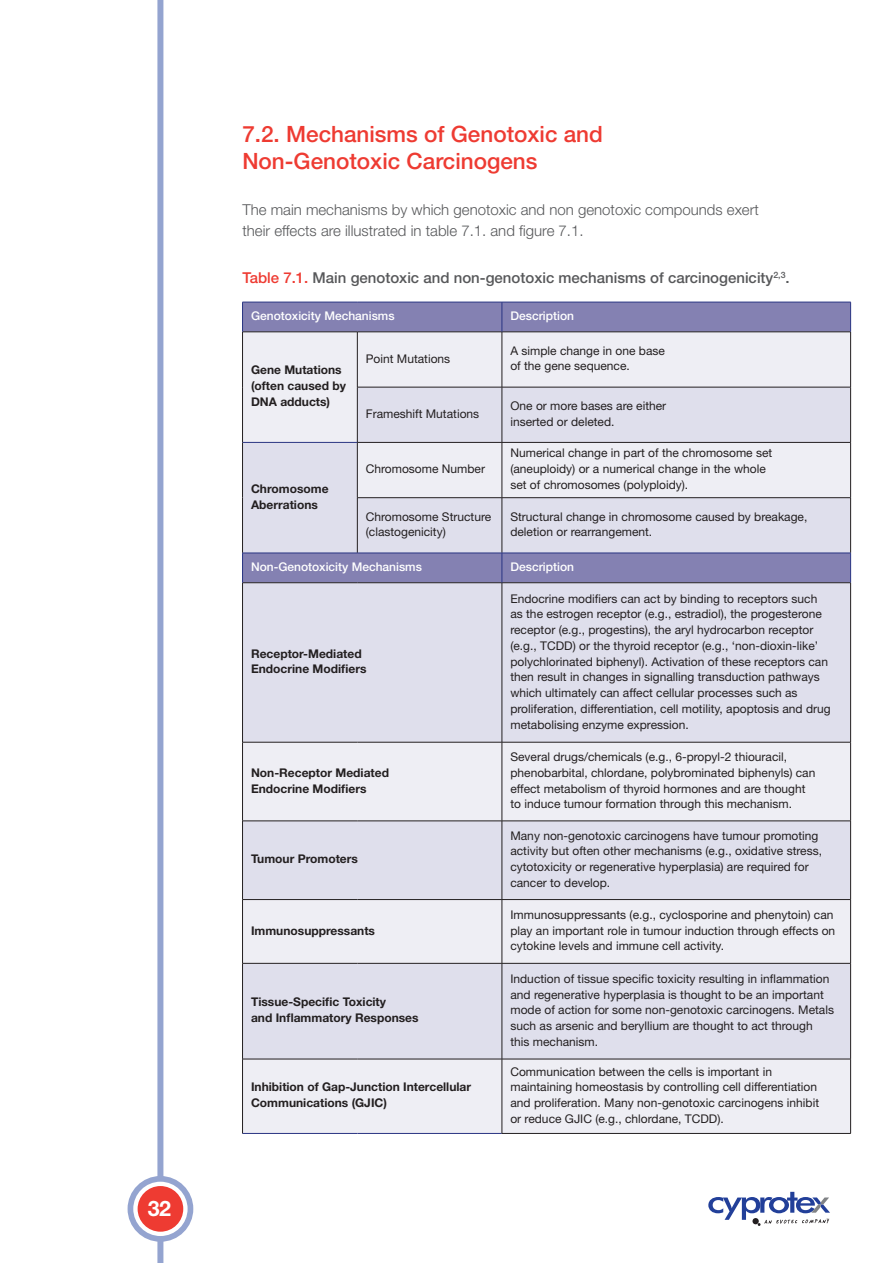
<style>
.page{position:relative;width:893px;height:1263px;background:#fff}
.page>*{position:absolute;margin:0;border:0;box-sizing:border-box;transform-origin:0 0}
.t1{font:500 22.5px/27px "Helvetica Neue LT Std";color:#ee3b32}
.t2{font:700 21.3px "Helvetica Neue LT Std";color:#fff}
.t3{font:300 15px/21px "Helvetica Neue LT Std";color:#57585a}
.t4{font:500 15px "Helvetica Neue LT Std";color:#57585a}
.Table_Copy{font:12px/15.8px "Helvetica Neue LT Std";color:#231f20}
.Table_Copy-2{font:700 12px/15.8px "Helvetica Neue LT Std";color:#231f20}
.Table_Header{font:500 12px "Helvetica Neue LT Std";color:#fff}
.s1{color:#ee3b32}
</style>
<div class="page">
<div style="left:157px;top:0;width:6px;height:1263px;background:#94a4d0"></div>
<svg style="left:708px;top:1192px;width:122px;height:34px"></svg>
<svg style="left:130px;top:1179px;width:60px;height:60px"></svg>
<div style="left:128px;top:1176px;width:65px;height:66px;border:6px solid #94a4d0;border-radius:50%"></div>
<div style="left:138px;top:1186px;width:45px;height:46px;background:#ee3b32;border-radius:50%"></div>
<div style="left:243px;top:303px;width:607px;height:29px;background:#8481b2"></div>
<div style="left:243px;top:333px;width:607px;height:800px;background:#eeeef4"></div>
<svg style="left:243px;top:387px;width:607px;height:672px;background:#dedeeb"></svg>
<hr style="left:357px;top:387px;width:145px;height:1px;background:#231f20">
<hr style="left:502px;top:387px;width:349px;height:1px;background:#231f20">
<hr style="left:357px;top:497px;width:145px;height:1px;background:#231f20">
<hr style="left:502px;top:497px;width:349px;height:1px;background:#231f20">
<hr style="left:242px;top:742px;width:115px;height:1px;background:#231f20">
<hr style="left:357px;top:742px;width:145px;height:1px;background:#231f20">
<hr style="left:242px;top:821px;width:115px;height:1px;background:#231f20">
<hr style="left:357px;top:821px;width:145px;height:1px;background:#231f20">
<hr style="left:242px;top:899px;width:115px;height:1px;background:#231f20">
<hr style="left:357px;top:899px;width:145px;height:1px;background:#231f20">
<hr style="left:242px;top:963px;width:115px;height:1px;background:#231f20">
<hr style="left:357px;top:963px;width:145px;height:1px;background:#231f20">
<hr style="left:242px;top:1059px;width:115px;height:1px;background:#231f20">
<hr style="left:357px;top:1059px;width:145px;height:1px;background:#231f20">
<hr style="left:242px;top:1133px;width:115px;height:1px;background:#293482">
<hr style="left:357px;top:1133px;width:145px;height:1px;background:#293482">
<hr style="left:242px;top:332px;width:115px;height:1px;background:#231f20">
<hr style="left:242px;top:332px;width:1px;height:55px;background:#231f20">
<hr style="left:357px;top:332px;width:145px;height:1px;background:#231f20">
<hr style="left:357px;top:332px;width:1px;height:55px;background:#231f20">
<hr style="left:502px;top:332px;width:349px;height:1px;background:#231f20">
<hr style="left:502px;top:332px;width:1px;height:55px;background:#231f20">
<hr style="left:850px;top:332px;width:1px;height:55px;background:#231f20">
<hr style="left:242px;top:387px;width:1px;height:55px;background:#231f20">
<hr style="left:357px;top:387px;width:1px;height:55px;background:#231f20">
<hr style="left:502px;top:387px;width:1px;height:55px;background:#231f20">
<hr style="left:850px;top:387px;width:1px;height:55px;background:#231f20">
<hr style="left:242px;top:442px;width:1px;height:56px;background:#231f20">
<hr style="left:357px;top:442px;width:145px;height:1px;background:#231f20">
<hr style="left:357px;top:443px;width:1px;height:54px;background:#231f20">
<hr style="left:502px;top:442px;width:349px;height:1px;background:#231f20">
<hr style="left:502px;top:443px;width:1px;height:54px;background:#231f20">
<hr style="left:850px;top:443px;width:1px;height:54px;background:#231f20">
<hr style="left:242px;top:498px;width:1px;height:55px;background:#231f20">
<hr style="left:357px;top:498px;width:1px;height:55px;background:#231f20">
<hr style="left:502px;top:498px;width:1px;height:55px;background:#231f20">
<hr style="left:850px;top:498px;width:1px;height:55px;background:#231f20">
<hr style="left:242px;top:582px;width:115px;height:1px;background:#231f20">
<hr style="left:242px;top:583px;width:1px;height:159px;background:#231f20">
<hr style="left:357px;top:582px;width:145px;height:1px;background:#231f20">
<hr style="left:502px;top:582px;width:349px;height:1px;background:#231f20">
<hr style="left:242px;top:742px;width:1px;height:79px;background:#231f20">
<hr style="left:242px;top:821px;width:1px;height:78px;background:#231f20">
<hr style="left:242px;top:900px;width:1px;height:63px;background:#231f20">
<hr style="left:242px;top:963px;width:1px;height:96px;background:#231f20">
<hr style="left:242px;top:1059px;width:1px;height:74px;background:#231f20">
<hr style="left:242px;top:302px;width:1px;height:30px;background:#293482">
<hr style="left:242px;top:553px;width:1px;height:30px;background:#293482">
<hr style="left:242px;top:302px;width:115px;height:1px;background:#293482">
<hr style="left:357px;top:302px;width:145px;height:1px;background:#293482">
<hr style="left:502px;top:302px;width:349px;height:1px;background:#293482">
<hr style="left:243px;top:442px;width:114px;height:1px;background:#293482">
<hr style="left:242px;top:553px;width:115px;height:1px;background:#293482">
<hr style="left:357px;top:553px;width:145px;height:1px;background:#293482">
<hr style="left:502px;top:553px;width:349px;height:1px;background:#293482">
<hr style="left:502px;top:302px;width:1px;height:30px;background:#293482">
<hr style="left:850px;top:302px;width:1px;height:30px;background:#293482">
<hr style="left:502px;top:553px;width:1px;height:30px;background:#293482">
<hr style="left:850px;top:553px;width:1px;height:30px;background:#293482">
<hr style="left:502px;top:583px;width:1px;height:159px;background:#231f20">
<hr style="left:850px;top:583px;width:1px;height:159px;background:#231f20">
<hr style="left:502px;top:821px;width:349px;height:1px;background:#231f20">
<hr style="left:502px;top:821px;width:1px;height:78px;background:#231f20">
<hr style="left:850px;top:821px;width:1px;height:78px;background:#231f20">
<hr style="left:502px;top:963px;width:349px;height:1px;background:#231f20">
<hr style="left:502px;top:963px;width:1px;height:96px;background:#231f20">
<hr style="left:850px;top:963px;width:1px;height:96px;background:#231f20">
<hr style="left:502px;top:1133px;width:349px;height:1px;background:#231f20">
<hr style="left:502px;top:742px;width:349px;height:1px;background:#231f20">
<hr style="left:502px;top:742px;width:1px;height:79px;background:#231f20">
<hr style="left:850px;top:742px;width:1px;height:79px;background:#231f20">
<hr style="left:502px;top:899px;width:349px;height:1px;background:#231f20">
<hr style="left:502px;top:900px;width:1px;height:63px;background:#231f20">
<hr style="left:850px;top:900px;width:1px;height:63px;background:#231f20">
<hr style="left:502px;top:1059px;width:349px;height:1px;background:#231f20">
<hr style="left:502px;top:1059px;width:1px;height:74px;background:#231f20">
<hr style="left:850px;top:1059px;width:1px;height:74px;background:#231f20">
<h2 class="t2" style="left:148px;top:1195px;width:25px">32</h2>
<p class="t1" style="left:242px;top:120px;width:362px">7.2. Mechanisms of Genotoxic and<br>Non-Genotoxic Carcinogens</p>
<p class="t3" style="left:242px;top:199px;width:518px">The main mechanisms by which genotoxic and non genotoxic compounds exert their effects are illustrated in table 7.1. and figure 7.1.</p>
<p class="t4" style="left:242px;top:268px;width:549px"><span class="s1">Table 7.1.</span> Main genotoxic and non-genotoxic mechanisms of carcinogenicity<sup>2,3</sup>.</p>
<p class="Table_Header" style="left:251px;top:309px;width:145px">Genotoxicity Mechanisms</p>
<p class="Table_Header" style="left:510px;top:309px;width:65px">Description</p>
<p class="Table_Copy-2" style="left:251px;top:362px;width:92px">Gene Mutations</p>
<p class="Table_Copy-2" style="left:251px;top:378px;width:96px">(often caused by<br>DNA adducts)</p>
<p class="Table_Copy-2" style="left:251px;top:480px;width:79px">Chromosome<br>Aberrations</p>
<p class="Table_Copy" style="left:366px;top:350px;width:86px">Point Mutations</p>
<p class="Table_Copy" style="left:510px;top:342px;width:156px">A simple change in one base of the gene sequence.</p>
<p class="Table_Copy" style="left:366px;top:406px;width:115px">Frameshift Mutations</p>
<p class="Table_Copy" style="left:510px;top:398px;width:157px">One or more bases are either inserted or deleted.</p>
<p class="Table_Copy" style="left:366px;top:461px;width:121px">Chromosome Number</p>
<p class="Table_Copy" style="left:510px;top:445px;width:263px">Numerical change in part of the chromosome set (aneuploidy) or a numerical change in the whole set of chromosomes (polyploidy).</p>
<p class="Table_Copy" style="left:366px;top:508px;width:127px">Chromosome Structure (clastogenicity)</p>
<p class="Table_Copy" style="left:510px;top:508px;width:298px">Structural change in chromosome caused by breakage, deletion or rearrangement.</p>
<p class="Table_Header" style="left:251px;top:559px;width:172px">Non-Genotoxicity Mechanisms</p>
<p class="Table_Header" style="left:510px;top:559px;width:65px">Description</p>
<p class="Table_Copy-2" style="left:251px;top:645px;width:117px">Receptor-Mediated<br>Endocrine Modifiers</p>
<p class="Table_Copy-2" style="left:251px;top:764px;width:139px">Non-Receptor Mediated<br>Endocrine Modifiers</p>
<p class="Table_Copy-2" style="left:251px;top:851px;width:108px">Tumour Promoters</p>
<p class="Table_Copy-2" style="left:251px;top:922px;width:125px">Immunosuppressants</p>
<p class="Table_Copy-2" style="left:251px;top:994px;width:169px">Tissue-Specific Toxicity<br>and Inflammatory Responses</p>
<p class="Table_Copy-2" style="left:251px;top:1079px;width:222px">Inhibition of Gap-Junction Intercellular<br>Communications (GJIC)</p>
<p class="Table_Copy" style="left:510px;top:590px;width:322px">Endocrine modifiers can act by binding to receptors such as the estrogen receptor (e.g., estradiol), the progesterone receptor (e.g., progestins), the aryl hydrocarbon receptor (e.g., TCDD) or the thyroid receptor (e.g., ‘non-dioxin-like’ polychlorinated biphenyl). Activation of these receptors can then result in changes in signalling transduction pathways which ultimately can affect cellular processes such as proliferation, differentiation, cell motility, apoptosis and drug metabolising enzyme expression.</p>
<p class="Table_Copy" style="left:510px;top:749px;width:306px">Several drugs/chemicals (e.g., 6-propyl-2 thiouracil, phenobarbital, chlordane, polybrominated biphenyls) can effect metabolism of thyroid hormones and are thought to induce tumour formation through this mechanism.</p>
<p class="Table_Copy" style="left:510px;top:827px;width:313px">Many non-genotoxic carcinogens have tumour promoting activity but often other mechanisms (e.g., oxidative stress, cytotoxicity or regenerative hyperplasia) are required for cancer to develop.</p>
<p class="Table_Copy" style="left:510px;top:906px;width:326px">Immunosuppressants (e.g., cyclosporine and phenytoin) can play an important role in tumour induction through effects on cytokine levels and immune cell activity.</p>
<p class="Table_Copy" style="left:510px;top:970px;width:325px">Induction of tissue specific toxicity resulting in inflammation and regenerative hyperplasia is thought to be an important mode of action for some non-genotoxic carcinogens. Metals such as arsenic and beryllium are thought to act through this mechanism.</p>
<p class="Table_Copy" style="left:510px;top:1063px;width:310px">Communication between the cells is important in maintaining homeostasis by controlling cell differentiation and proliferation. Many non-genotoxic carcinogens inhibit or reduce GJIC (e.g., chlordane, TCDD).</p>
</div>
